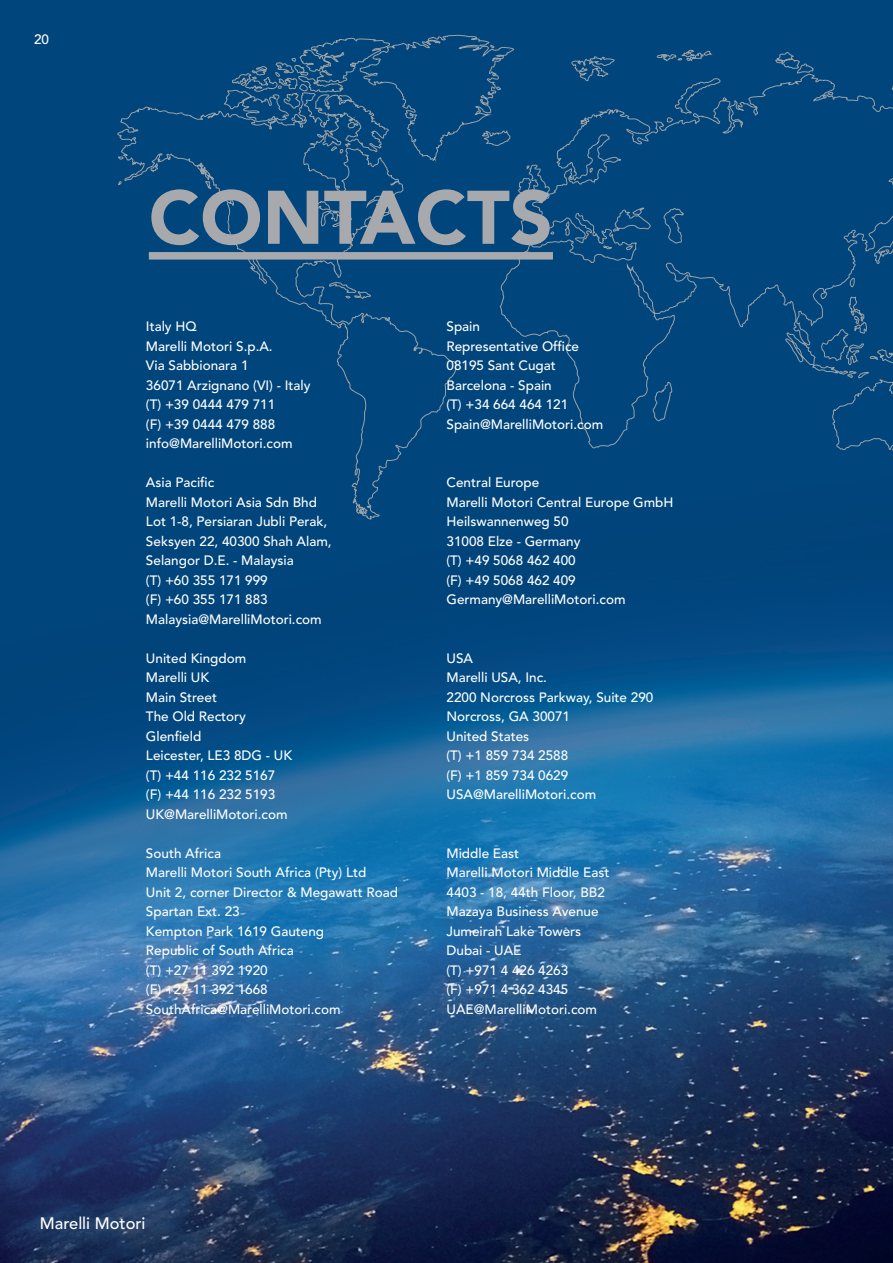
<style>
.page{position:relative;width:893px;height:1263px;background:#fff}
.page>*{position:absolute;margin:0;border:0;box-sizing:border-box;transform-origin:0 0}
.t1{font:900 75px "Avenir LT Std";color:#a8a9ad}
.t2{font:500 16.5px "Avenir LT Std";color:#fff}
.t3{font:500 13.5px/19.5px "Avenir LT Std";color:#fff}
</style>
<div class="page">
<img style="left:0;top:0;width:893px;height:1263px">
<div style="left:117px;top:35px;width:776px;height:484px;background:#00457b"></div>
<div style="left:149px;top:252px;width:404px;height:8px;background:#a8a9ad"></div>
<p class="t3" style="left:34px;top:30px;width:17px">20</p>
<h1 class="t1" style="left:149px;top:172px;width:406px">CONTACTS</h1>
<p class="t3" style="left:146px;top:317px;width:166px">Italy HQ<br>Marelli Motori S.p.A.<br>Via Sabbionara 1<br>36071 Arzignano (VI) - Italy (T) +39 0444 479 711<br>(F) +39 0444 479 888 info@MarelliMotori.com</p>
<p class="t3" style="left:146px;top:473px;width:187px">Asia Pacific<br>Marelli Motori Asia Sdn Bhd<br>Lot 1-8, Persiaran Jubli Perak,<br>Seksyen 22, 40300 Shah Alam,<br>Selangor D.E. - Malaysia<br>(T) +60 355 171 999<br>(F) +60 355 171 883<br>Malaysia@MarelliMotori.com</p>
<p class="t3" style="left:146px;top:649px;width:148px">United Kingdom<br>Marelli UK<br>Main Street<br>The Old Rectory<br>Glenfield<br>Leicester, LE3 8DG - UK (T) +44 116 232 5167 (F) +44 116 232 5193<br>UK@MarelliMotori.com</p>
<p class="t3" style="left:146px;top:844px;width:254px">South Africa<br>Marelli Motori South Africa (Pty) Ltd<br>Unit 2, corner Director &amp; Megawatt Road<br>Spartan Ext. 23<br>Kempton Park 1619 Gauteng<br>Republic of South Africa<br>(T) +27 11 392 1920<br>(F) +27 11 392 1668<br>SouthAfrica@MarelliMotori.com</p>
<p class="t3" style="left:446px;top:317px;width:158px">Spain<br>Representative Office<br>08195 Sant Cugat<br>Barcelona - Spain<br>(T) +34 664 464 121<br>Spain@MarelliMotori.com</p>
<p class="t3" style="left:446px;top:473px;width:229px">Central Europe<br>Marelli Motori Central Europe GmbH<br>Heilswannenweg 50<br>31008 Elze - Germany<br>(T) +49 5068 462 400<br>(F) +49 5068 462 409<br>Germany@MarelliMotori.com</p>
<p class="t3" style="left:446px;top:648px;width:208px">USA<br>Marelli USA, Inc.<br>2200 Norcross Parkway, Suite 290<br>Norcross, GA 30071<br>United States<br>(T) +1 859 734 2588<br>(F) +1 859 734 0629<br>USA@MarelliMotori.com</p>
<p class="t3" style="left:446px;top:843px;width:164px">Middle East<br>Marelli Motori Middle East<br>4403 - 18, 44th Floor, BB2<br>Mazaya Business Avenue<br>Jumeirah Lake Towers<br>Dubai - UAE<br>(T) +971 4 426 4263<br>(F) +971 4 362 4345<br>UAE@MarelliMotori.com</p>
<p class="t2" style="left:40px;top:1214px;width:107px">Marelli Motori</p>
</div>
